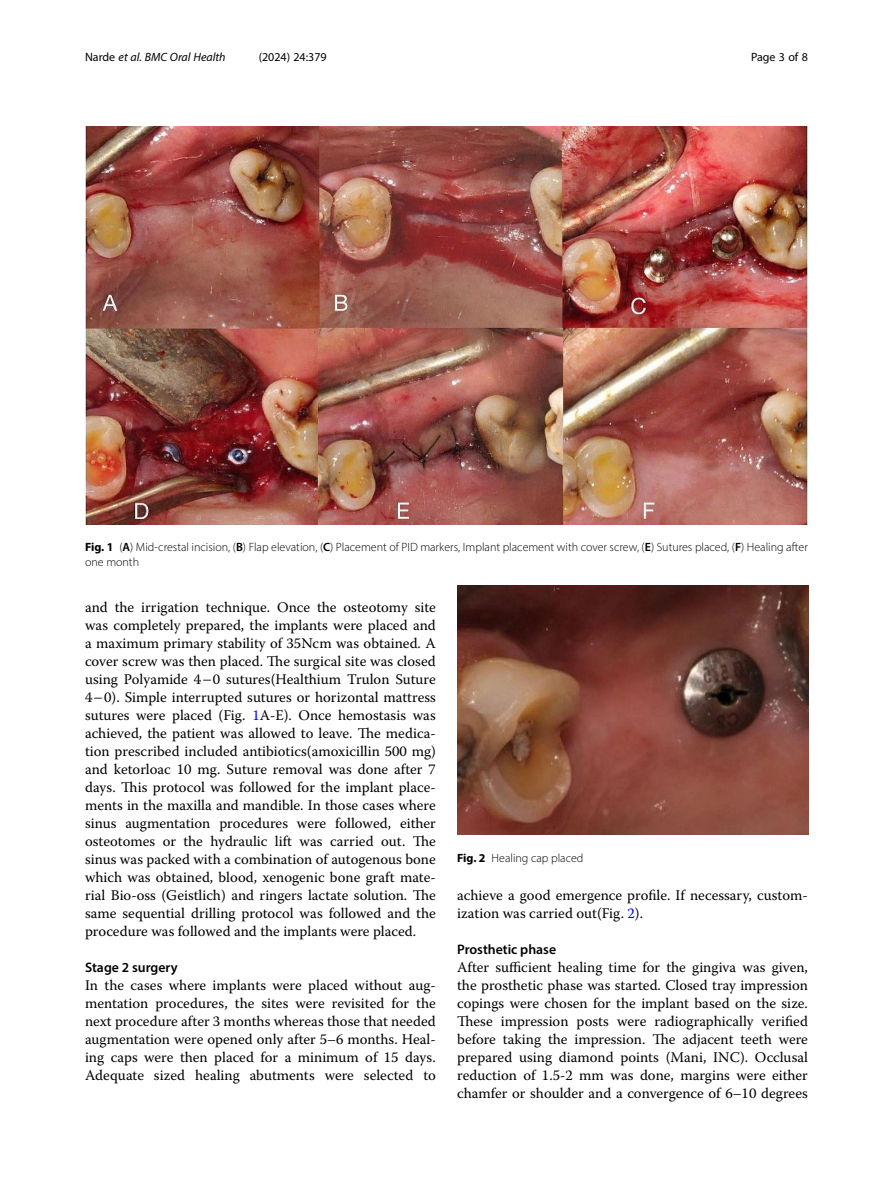
<style>
.page{position:relative;width:893px;height:1191px;background:#fff}
.page>*{position:absolute;margin:0;border:0;box-sizing:border-box;transform-origin:0 0}
.Body_Text{font:14.7px/18px "Warnock Pro";color:#000;text-align:justify}
.Head_2{font:600 13.8px "Myriad Pro";color:#000}
.Figure_Caption{font:300 12px/15px "Myriad Pro";color:#000}
.t1{font:italic 12px "Myriad Pro";color:#000}
.t2{font:12px "Myriad Pro";color:#000}
.s1{font-style:normal}
.s2{font-weight:700}
.s3{font-weight:600}
.s4{color:#00f}
</style>
<div class="page">
<img style="left:457px;top:586px;width:351px;height:248px">
<img style="left:85px;top:126px;width:723px;height:398px">
<p class="t1" style="left:85px;top:50px;width:142px"><span class="s1">Narde</span> et al. BMC Oral Health</p>
<p class="t2" style="left:259px;top:50px;width:70px">(2024) 24:379</p>
<p class="t2" style="left:751px;top:50px;width:58px">Page 3 of 8</p>
<p class="Figure_Caption" style="left:85px;top:540px;width:724px"><span class="s2">Fig. 1</span> (<span class="s3">A</span>) Mid-crestal incision, (<span class="s3">B</span>) Flap elevation, (<span class="s3">C</span>) Placement of PID markers, Implant placement with cover screw, (<span class="s3">E</span>) Sutures placed, (<span class="s3">F</span>) Healing after one month</p>
<p class="Body_Text" style="left:85px;top:598px;width:352px">and the irrigation technique. Once the osteotomy site was completely prepared, the implants were placed and a maximum primary stability of 35Ncm was obtained. A cover screw was then placed. The surgical site was closed using Polyamide 4−0 sutures(Healthium Trulon Suture 4−0). Simple interrupted sutures or horizontal mattress sutures were placed (Fig. <span class="s4">1</span>A-E). Once hemostasis was achieved, the patient was allowed to leave. The medica&shy;tion prescribed included antibiotics(amoxicillin 500 mg) and ketorloac 10 mg. Suture removal was done after 7 days. This protocol was followed for the implant place&shy;ments in the maxilla and mandible. In those cases where sinus augmentation procedures were followed, either osteotomes or the hydraulic lift was carried out. The sinus was packed with a combination of autogenous bone which was obtained, blood, xenogenic bone graft mate&shy;rial Bio-oss (Geistlich) and ringers lactate solution. The same sequential drilling protocol was followed and the procedure was followed and the implants were placed.</p>
<p class="Head_2" style="left:85px;top:959px;width:94px">Stage 2 surgery</p>
<p class="Body_Text" style="left:85px;top:976px;width:352px">In the cases where implants were placed without aug&shy;mentation procedures, the sites were revisited for the next procedure after 3 months whereas those that needed augmentation were opened only after 5–6 months. Heal&shy;ing caps were then placed for a minimum of 15 days.<br>Adequate sized healing abutments were selected to</p>
<p class="Figure_Caption" style="left:457px;top:850px;width:128px"><span class="s2">Fig. 2</span> Healing cap placed</p>
<p class="Body_Text" style="left:457px;top:886px;width:352px">achieve a good emergence profile. If necessary, custom&shy;ization was carried out(Fig. <span class="s4">2</span>).</p>
<p class="Head_2" style="left:457px;top:941px;width:101px">Prosthetic phase</p>
<p class="Body_Text" style="left:457px;top:958px;width:352px">After sufficient healing time for the gingiva was given, the prosthetic phase was started. Closed tray impression copings were chosen for the implant based on the size.<br>These impression posts were radiographically verified before taking the impression. The adjacent teeth were prepared using diamond points (Mani, INC). Occlusal reduction of 1.5-2 mm was done, margins were either chamfer or shoulder and a convergence of 6–10 degrees</p>
</div>
